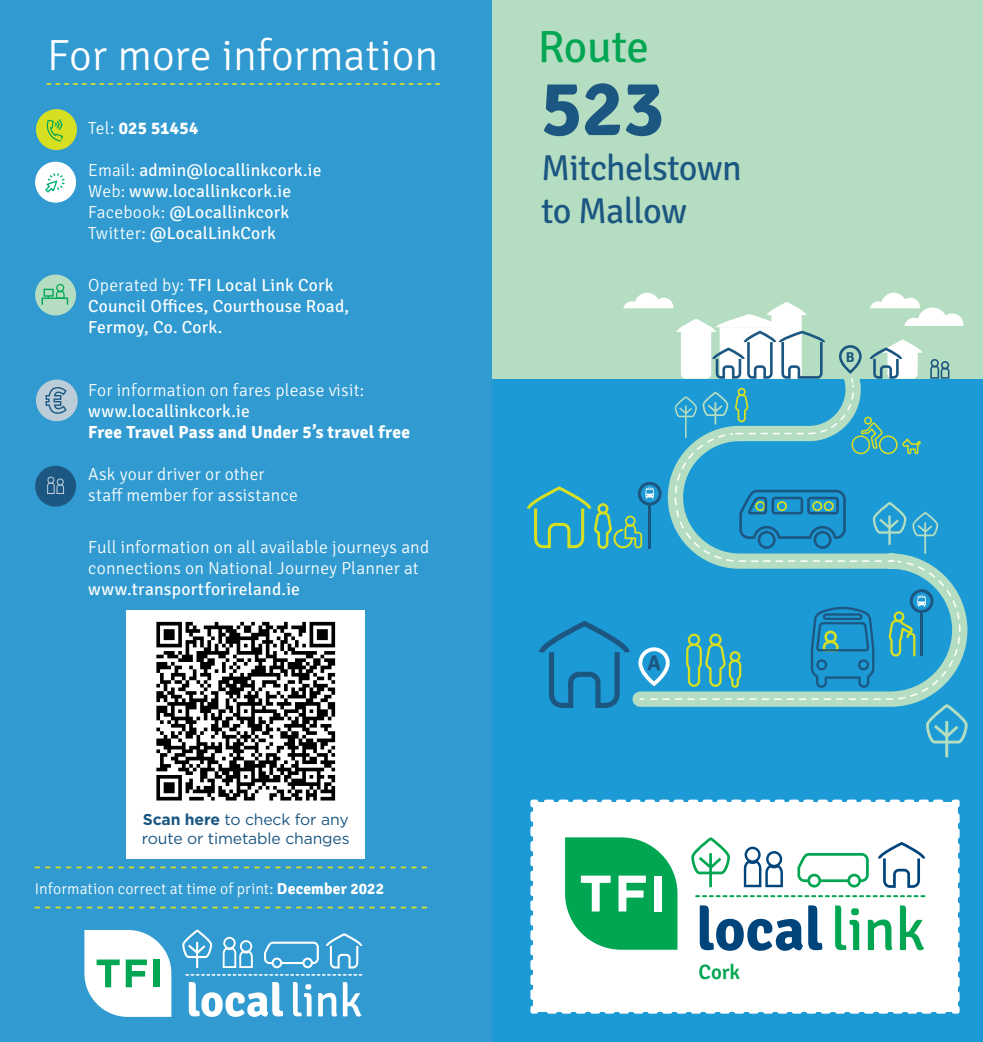
<style>
.page{position:relative;width:983px;height:1042px;background:#fff}
.page>*{position:absolute;margin:0;border:0;box-sizing:border-box;transform-origin:0 0}
.t1{font:700 77.88px "Signika";color:#1c5782}
.t2{font:45.15px "Signika";letter-spacing:-.01em;color:#00a651}
.t3{font:300 43.75px "Signika";color:#fff}
.t4{font:36.05px/43.2px "Signika";letter-spacing:-.02em;color:#1c5782}
.t5{font:700 21px "Signika";color:#1c5782}
.t6{font:600 20.82px "Signika Negative";color:#00a651}
.t7{font:17.5px/21px "Signika";letter-spacing:.01em;color:#fff}
.t8{font:300 17.5px/21px "Signika";letter-spacing:.015em;color:#fff}
.t9{font:700 17.5px "Signika";letter-spacing:.015em;color:#fff}
.t10{font:300 15.75px "Signika";letter-spacing:.01em;color:#fff}
.t11{font:15.75px/18.9px "Gotham";letter-spacing:-.01em;color:#1c5782}
.t12{font:700 14.35px "Signika";color:#1c5782}
.s1{font-weight:300}
.s2{font-weight:700}
</style>
<div class="page">
<div style="left:491px;top:0;width:491px;height:1042px;background:#b4ddc1"></div>
<div style="left:491px;top:379px;width:491px;height:663px;background:#1c9ad6"></div>
<svg style="left:527px;top:293px;width:440px;height:464px"></svg>
<svg style="left:530px;top:799px;width:430px;height:215px;background:#cde9e0"></svg>
<div style="left:0;top:0;width:491px;height:1042px;background:#319bd1"></div>
<div style="left:36px;top:109px;width:41px;height:41px;background:#d7df23;border-radius:50%"></div>
<svg style="left:46px;top:119px;width:17px;height:23px"></svg>
<div style="left:35px;top:466px;width:41px;height:41px;background:#1c5782;border-radius:50%"></div>
<svg style="left:47px;top:476px;width:17px;height:18px"></svg>
<div style="left:35px;top:162px;width:41px;height:41px;background:#fff;border-radius:50%"></div>
<svg style="left:45px;top:173px;width:20px;height:20px"></svg>
<div style="left:35px;top:274px;width:41px;height:41px;background:#b4ddc1;border-radius:50%"></div>
<div style="left:42px;top:297px;width:26px;height:8px;border:1px solid #00a651"></div>
<svg style="left:56px;top:284px;width:9px;height:15px"></svg>
<div style="left:43px;top:289px;width:11px;height:8px;border:1px solid #00a651"></div>
<svg style="left:35px;top:866px;width:392px;height:2px"></svg>
<svg style="left:35px;top:906px;width:392px;height:2px"></svg>
<div style="left:36px;top:379px;width:42px;height:42px;background:#bacdd9;border-radius:50%"></div>
<svg style="left:46px;top:387px;width:21px;height:27px"></svg>
<svg style="left:47px;top:83px;width:392px;height:2px"></svg>
<svg style="left:189px;top:982px;width:94px;height:35px"></svg>
<svg style="left:293px;top:982px;width:18px;height:34px"></svg>
<svg style="left:318px;top:993px;width:19px;height:23px"></svg>
<svg style="left:343px;top:982px;width:18px;height:34px"></svg>
<svg style="left:185px;top:974px;width:177px;height:1px"></svg>
<svg style="left:264px;top:941px;width:55px;height:27px"></svg>
<svg style="left:182px;top:929px;width:30px;height:39px"></svg>
<svg style="left:326px;top:933px;width:36px;height:35px"></svg>
<svg style="left:223px;top:937px;width:30px;height:31px"></svg>
<svg style="left:84px;top:930px;width:87px;height:87px;background:#d2eceb"></svg>
<div style="left:153px;top:959px;width:6px;height:28px;background:#00a651"></div>
<div style="left:126px;top:610px;width:239px;height:248px;background:#fff"></div>
<svg style="left:156px;top:622px;width:179px;height:178px"></svg>
<h3 class="t3" style="left:47px;top:24px;width:392px">For more information</h3>
<p class="t9" style="left:88px;top:118px;width:112px"><span class="s1">Tel:</span> 025 51454</p>
<p class="t7" style="left:88px;top:159px;width:235px"><span class="s1">Email:</span> admin@locallinkcork.ie<br><span class="s1">Web:</span> www.locallinkcork.ie<br><span class="s1">Facebook:</span> @Locallinkcork<br><span class="s1">Twitter:</span> @LocalLinkCork</p>
<p class="t7" style="left:88px;top:274px;width:262px"><span class="s1">Operated by:</span> TFI Local Link Cork<br>Council Offices, Courthouse Road,<br>Fermoy, Co. Cork.</p>
<p class="t8" style="left:88px;top:379px;width:277px">For information on fares please visit:</p>
<p class="t7" style="left:88px;top:400px;width:163px">www.locallinkcork.ie</p>
<p class="t9" style="left:88px;top:422px;width:323px">Free Travel Pass and Under 5’s travel free</p>
<p class="t8" style="left:88px;top:463px;width:211px">Ask your driver or other staff member for assistance</p>
<p class="t8" style="left:88px;top:536px;width:342px">Full information on all available journeys and connections on National Journey Planner at</p>
<p class="t7" style="left:88px;top:578px;width:213px">www.transportforireland.ie</p>
<p class="t11" style="left:142px;top:810px;width:209px"><span class="s2">Scan here</span> to check for any route or timetable changes</p>
<p class="t10" style="left:35px;top:877px;width:351px">Information correct at time of print: <span class="s2">December 2022</span></p>
<h2 class="t2" style="left:537px;top:15px;width:113px">Route</h2>
<h1 class="t1" style="left:541px;top:62px;width:125px">523</h1>
<h3 class="t4" style="left:541px;top:144px;width:202px">Mitchelstown to Mallow</h3>
<p class="t5" style="left:647px;top:650px;width:15px">A</p>
<p class="t6" style="left:698px;top:960px;width:43px">Cork</p>
<p class="t12" style="left:845px;top:348px;width:10px">B</p>
</div>
